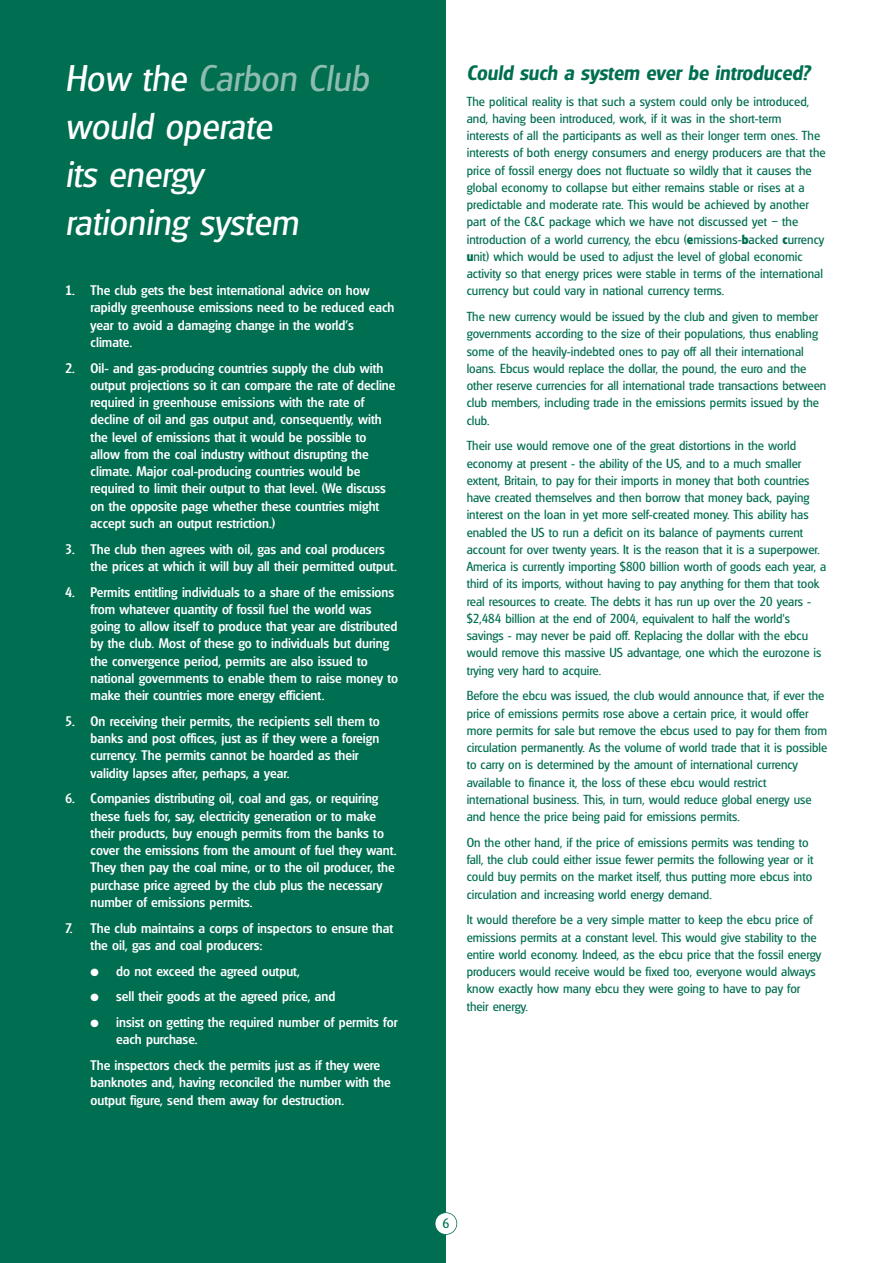
<style>
.page{position:relative;width:893px;height:1263px;background:#fff}
.page>*{position:absolute;margin:0;border:0;box-sizing:border-box;transform-origin:0 0}
.t1{font:36px/48px "Iglasgow";color:#fff}
.t2{font:600 20.25px "Iglasgow";color:#006e51}
.t3{font:500 13.5px/17.2px "Glasgow";color:#fff}
.t4{font:13.5px "Glasgow";color:#006e51}
.t5{font:12.75px/17.2px "Glasgow";color:#006e51}
.s1{color:#8ebcb0}
.s2{font-weight:700}
</style>
<div class="page">
<div style="left:0;top:0;width:446px;height:1263px;background:#006e51"></div>
<div style="left:435px;top:1213px;width:22px;height:21px;background:#fff;border-radius:50%"></div>
<div style="left:434px;top:1212px;width:23px;height:23px;border:2px solid #006e51;border-radius:50%"></div>
<h1 class="t1" style="left:65px;top:58px;width:305px">How the <span class="s1">Carbon Club </span>would operate<br>its energy<br>rationing system</h1>
<p class="t3" style="left:91px;top:283px;width:305px;text-indent:-26px">1. The club gets the best international advice on how rapidly greenhouse emissions need to be reduced each year to avoid a damaging change in the world’s climate.</p>
<p class="t3" style="left:91px;top:360px;width:306px;text-indent:-26px">2. Oil- and gas-producing countries supply the club with output projections so it can compare the rate of decline required in greenhouse emissions with the rate of decline of oil and gas output and, consequently, with the level of emissions that it would be possible to allow from the coal industry without disrupting the climate. Major coal-producing countries would be required to limit their output to that level. (We discuss on the opposite page whether these countries might accept such an output restriction.)</p>
<p class="t3" style="left:91px;top:541px;width:308px;text-indent:-26px">3. The club then agrees with oil, gas and coal producers the prices at which it will buy all their permitted output.</p>
<p class="t3" style="left:91px;top:584px;width:309px;text-indent:-26px">4. Permits entitling individuals to a share of the emissions from whatever quantity of fossil fuel the world was going to allow itself to produce that year are distributed by the club. Most of these go to individuals but during the convergence period, permits are also issued to national governments to enable them to raise money to make their countries more energy efficient.</p>
<p class="t3" style="left:91px;top:714px;width:291px;text-indent:-26px">5. On receiving their permits, the recipients sell them to banks and post offices, just as if they were a foreign currency. The permits cannot be hoarded as their validity lapses after, perhaps, a year.</p>
<p class="t3" style="left:91px;top:791px;width:307px;text-indent:-26px">6. Companies distributing oil, coal and gas, or requiring these fuels for, say, electricity generation or to make their products, buy enough permits from the banks to cover the emissions from the amount of fuel they want.<br>They then pay the coal mine, or to the oil producer, the purchase price agreed by the club plus the necessary number of emissions permits.</p>
<p class="t3" style="left:91px;top:920px;width:304px;text-indent:-26px">7. The club maintains a corps of inspectors to ensure that the oil, gas and coal producers:</p>
<p class="t3" style="left:91px;top:963px;width:211px">● do not exceed the agreed output,</p>
<p class="t3" style="left:91px;top:989px;width:246px">● sell their goods at the agreed price, and</p>
<p class="t3" style="left:116px;top:1015px;width:283px;text-indent:-26px">● insist on getting the required number of permits for each purchase.</p>
<p class="t3" style="left:91px;top:1058px;width:301px">The inspectors check the permits just as if they were banknotes and, having reconciled the number with the output figure, send them away for destruction.</p>
<h2 class="t2" style="left:466px;top:65px;width:345px">Could such a system ever be introduced?</h2>
<p class="t5" style="left:466px;top:94px;width:360px">The political reality is that such a system could only be introduced, and, having been introduced, work, if it was in the short-term interests of all the participants as well as their longer term ones. The interests of both energy consumers and energy producers are that the price of fossil energy does not fluctuate so wildly that it causes the global economy to collapse but either remains stable or rises at a predictable and moderate rate. This would be achieved by another part of the C&amp;C package which we have not discussed yet – the introduction of a world currency, the ebcu (<span class="s2">e</span>missions-<span class="s2">b</span>acked <span class="s2">c</span>urrency <span class="s2">u</span>nit) which would be used to adjust the level of global economic activity so that energy prices were stable in terms of the international currency but could vary in national currency terms.</p>
<p class="t5" style="left:466px;top:309px;width:361px">The new currency would be issued by the club and given to member governments according to the size of their populations, thus enabling some of the heavily-indebted ones to pay off all their international loans. Ebcus would replace the dollar, the pound, the euro and the other reserve currencies for all international trade transactions between club members, including trade in the emissions permits issued by the club.</p>
<p class="t5" style="left:466px;top:438px;width:361px">Their use would remove one of the great distortions in the world economy at present - the ability of the US, and to a much smaller extent, Britain, to pay for their imports in money that both countries have created themselves and then borrow that money back, paying interest on the loan in yet more self-created money. This ability has enabled the US to run a deficit on its balance of payments current account for over twenty years. It is the reason that it is a superpower.<br>America is currently importing $800 billion worth of goods each year, a third of its imports, without having to pay anything for them that took real resources to create. The debts it has run up over the 20 years - $2,484 billion at the end of 2004, equivalent to half the world's savings - may never be paid off. Replacing the dollar with the ebcu would remove this massive US advantage, one which the eurozone is trying very hard to acquire.</p>
<p class="t5" style="left:466px;top:688px;width:362px">Before the ebcu was issued, the club would announce that, if ever the price of emissions permits rose above a certain price, it would offer more permits for sale but remove the ebcus used to pay for them from circulation permanently. As the volume of world trade that it is possible to carry on is determined by the amount of international currency available to finance it, the loss of these ebcu would restrict international business. This, in turn, would reduce global energy use and hence the price being paid for emissions permits.</p>
<p class="t5" style="left:466px;top:835px;width:348px">On the other hand, if the price of emissions permits was tending to fall, the club could either issue fewer permits the following year or it could buy permits on the market itself, thus putting more ebcus into circulation and increasing world energy demand.</p>
<p class="t5" style="left:466px;top:912px;width:356px">It would therefore be a very simple matter to keep the ebcu price of emissions permits at a constant level. This would give stability to the entire world economy. Indeed, as the ebcu price that the fossil energy producers would receive would be fixed too, everyone would always know exactly how many ebcu they were going to have to pay for their energy.</p>
<p class="t4" style="left:442px;top:1218px;width:8px">6</p>
</div>
